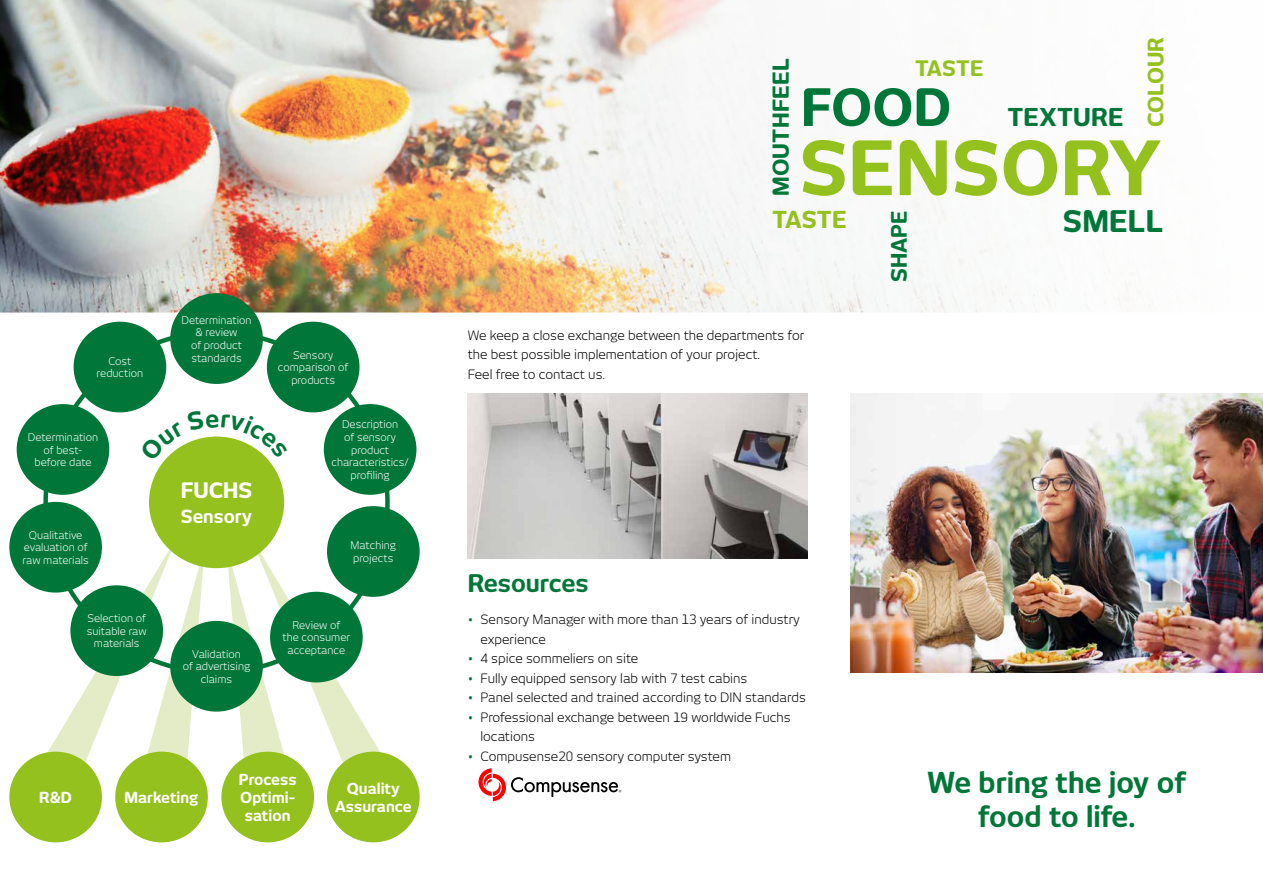
<style>
.page{position:relative;width:1263px;height:893px;background:#fff}
.page>*{position:absolute;margin:0;border:0;box-sizing:border-box;transform-origin:0 0}
.t1{font:700 73.5px "New June Pro";letter-spacing:.01em;color:#95c11f}
.t2{font:700 50.7px "New June Pro";color:#007739}
.t3{font:700 29.4px "New June Pro";letter-spacing:.01em;color:#007739}
.t4{font:700 28.5px/34.2px "New June Pro";color:#007739;text-align:center}
.t5{font:700 24.3px "New June Pro";letter-spacing:.01em;color:#007739}
.t6{font:700 24px "New June Pro";color:#007739}
.t7{font:700 23.1px "New June Pro";letter-spacing:.005em;color:#95c11f}
.t8{font:700 21.6px "New June Pro";letter-spacing:.01em;color:#007739}
.t9{font:700 21px "New June Pro";letter-spacing:.01em;color:#95c11f}
.t10{font:700 21px "New June Pro";color:#fff}
.t11{font:700 21px "New June Pro";letter-spacing:.01em;color:#007739}
.t12{font:700 18px "New June Pro";color:#fff}
.t13{font:700 15px/18px "New June Pro";color:#fff;text-align:center}
.t14{font:12.75px/19.5px "New June Pro";color:#000}
.t15{font:10.5px/12.6px "New June Pro";color:#fff;text-align:center}
.s1{color:#007739}
</style>
<div class="page">
<svg style="left:42px;top:536px;width:163px;height:229px"></svg>
<svg style="left:226px;top:536px;width:160px;height:229px"></svg>
<img style="left:0;top:0;width:1129px;height:313px">
<img style="left:850px;top:393px;width:413px;height:279px">
<div style="left:170px;top:293px;width:93px;height:91px;background:#007739;border-radius:50%"></div>
<div style="left:149px;top:437px;width:135px;height:131px;background:#95c11f;border-radius:50%"></div>
<div style="left:170px;top:621px;width:93px;height:91px;background:#007739;border-radius:50%"></div>
<div style="left:324px;top:404px;width:92px;height:91px;background:#007739;border-radius:50%"></div>
<div style="left:17px;top:404px;width:92px;height:91px;background:#007739;border-radius:50%"></div>
<div style="left:327px;top:506px;width:93px;height:91px;background:#007739;border-radius:50%"></div>
<div style="left:9px;top:752px;width:93px;height:90px;background:#95c11f;border-radius:50%"></div>
<div style="left:115px;top:752px;width:93px;height:90px;background:#95c11f;border-radius:50%"></div>
<div style="left:221px;top:752px;width:93px;height:90px;background:#95c11f;border-radius:50%"></div>
<div style="left:327px;top:752px;width:93px;height:90px;background:#95c11f;border-radius:50%"></div>
<div style="left:9px;top:502px;width:93px;height:91px;background:#007739;border-radius:50%"></div>
<div style="left:270px;top:592px;width:93px;height:90px;background:#007739;border-radius:50%"></div>
<div style="left:70px;top:585px;width:93px;height:91px;background:#007739;border-radius:50%"></div>
<div style="left:267px;top:322px;width:92px;height:90px;background:#007739;border-radius:50%"></div>
<div style="left:74px;top:322px;width:92px;height:90px;background:#007739;border-radius:50%"></div>
<svg style="left:478px;top:768px;width:143px;height:33px"></svg>
<img style="left:468px;top:393px;width:340px;height:165px">
<svg style="left:164px;top:436px;width:105px;height:25px"></svg>
<p class="t15" style="left:97px;top:355px;width:48px">Cost reduction</p>
<p class="t15" style="left:28px;top:431px;width:72px">Determination of best&shy;before date</p>
<p class="t15" style="left:22px;top:528px;width:68px">Qualitative evaluation of raw materials</p>
<p class="t15" style="left:87px;top:612px;width:62px">Selection of suitable raw materials</p>
<p class="t15" style="left:181px;top:313px;width:72px">Determination &amp; review<br>of product standards</p>
<h3 class="t10" style="left:181px;top:477px;width:73px">FUCHS</h3>
<h3 class="t12" style="left:181px;top:506px;width:73px">Sensory</h3>
<p class="t15" style="left:183px;top:647px;width:69px">Validation<br>of advertising claims</p>
<p class="t15" style="left:278px;top:348px;width:72px">Sensory comparison of products</p>
<p class="t15" style="left:332px;top:418px;width:79px">Description<br>of sensory product characteristics/ profiling</p>
<p class="t15" style="left:351px;top:539px;width:47px;text-align:left">Matching projects</p>
<p class="t15" style="left:283px;top:618px;width:69px">Review of<br>the consumer acceptance</p>
<p class="t13" style="left:39px;top:788px;width:34px">R&amp;D</p>
<p class="t13" style="left:125px;top:788px;width:75px">Marketing</p>
<p class="t13" style="left:239px;top:770px;width:59px">Process<br>Optimi&shy;sation</p>
<p class="t13" style="left:335px;top:779px;width:78px">Quality<br>Assurance</p>
<h3 class="t9" style="left:1143px;top:127px;width:92px;rotate:-90deg">COLOUR</h3>
<h3 class="t8" style="left:768px;top:196px;width:139px;rotate:-90deg">MOUTHFEEL</h3>
<h3 class="t9" style="left:915px;top:55px;width:70px">TASTE</h3>
<h2 class="t2" style="left:801px;top:76px;width:152px">FOOD</h2>
<h1 class="t1" style="left:799px;top:123px;width:363px">SENSORY</h1>
<h3 class="t7" style="left:772px;top:205px;width:76px">TASTE</h3>
<h3 class="t11" style="left:886px;top:282px;width:73px;rotate:-90deg">SHAPE</h3>
<h3 class="t5" style="left:1007px;top:102px;width:118px">TEXTURE</h3>
<h3 class="t3" style="left:1063px;top:203px;width:102px">SMELL</h3>
<p class="t14" style="left:468px;top:325px;width:338px">We keep a close exchange between the departments for the best possible implementation of your project.<br>Feel free to contact us.</p>
<h3 class="t6" style="left:468px;top:568px;width:122px">Resources</h3>
<p class="t14" style="left:480px;top:610px;width:321px;text-indent:-13px"><span class="s1">•</span> Sensory Manager with more than 13 years of industry experience</p>
<p class="t14" style="left:468px;top:649px;width:172px"><span class="s1">•</span> 4 spice sommeliers on site</p>
<p class="t14" style="left:468px;top:668px;width:281px"><span class="s1">•</span> Fully equipped sensory lab with 7 test cabins</p>
<p class="t14" style="left:468px;top:688px;width:340px"><span class="s1">•</span> Panel selected and trained according to DIN standards</p>
<p class="t14" style="left:480px;top:707px;width:312px;text-indent:-13px"><span class="s1">•</span> Professional exchange between 19 worldwide Fuchs locations</p>
<p class="t14" style="left:468px;top:746px;width:265px"><span class="s1">•</span> Compusense20 sensory computer system</p>
<h3 class="t4" style="left:927px;top:765px;width:260px">We bring the joy of food to life.</h3>
</div>
